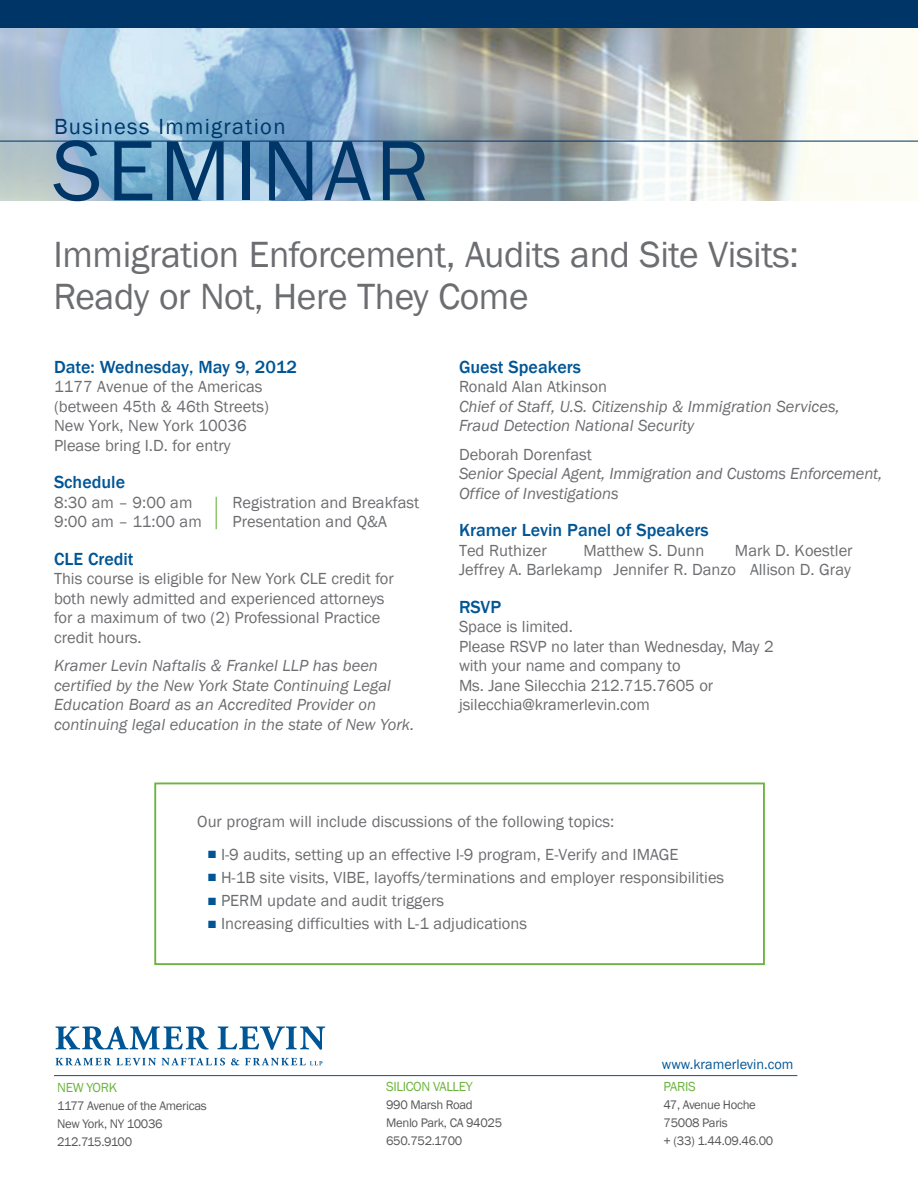
<style>
.page{position:relative;width:918px;height:1188px;background:#fff}
.page>*{position:absolute;margin:0;border:0;box-sizing:border-box;transform-origin:0 0}
.t1{font:88.05px "Franklin Gothic";letter-spacing:.05em;color:#003667}
.t2{font:37.5px/42px "Franklin Gothic";letter-spacing:-.01em;color:#6c6d70}
.t3{font:22.5px "Franklin Gothic";letter-spacing:.06em;color:#003667}
.t4{font:500 18px "Franklin Gothic";color:#005595}
._00_name{font:16.5px/19.5px "Franklin Gothic";color:#6c6d70}
.t5{font:italic 16.5px/19.5px "Franklin Gothic";color:#6c6d70}
.t6{font:14.25px "Franklin Gothic";color:#005595}
.t7{font:13.5px "Franklin Gothic";letter-spacing:-.025em;color:#6cb43f}
.t8{font:12.75px/18px "Franklin Gothic";letter-spacing:-.025em;color:#57585a}
.s1{color:#005595}
</style>
<div class="page">
<img style="left:0;top:28px;width:918px;height:172px">
<div style="left:0;top:0;width:918px;height:28px;background:#003667"></div>
<hr style="left:0;top:141px;width:918px;height:1px;background:#003667">
<div style="left:154px;top:783px;width:611px;height:182px;border:2px solid #6cb43f"></div>
<hr style="left:216px;top:497px;width:1px;height:32px;background:#6cb43f">
<hr style="left:54px;top:1075px;width:743px;height:1px;background:#005595">
<svg style="left:56px;top:1026px;width:153px;height:24px"></svg>
<svg style="left:217px;top:1026px;width:108px;height:24px"></svg>
<svg style="left:56px;top:1058px;width:267px;height:7px"></svg>
<p class="t3" style="left:54px;top:112px;width:233px">Business Immigration</p>
<p class="t1" style="left:52px;top:116px;width:379px">SEMINAR</p>
<p class="t2" style="left:53px;top:235px;width:747px">Immigration Enforcement, Audits and Site Visits:<br>Ready or Not, Here They Come</p>
<p class="t4" style="left:54px;top:355px;width:245px">Date: Wednesday, May 9, 2012</p>
<p class="_00_name" style="left:54px;top:377px;width:210px">1177 Avenue of the Americas</p>
<p class="_00_name" style="left:54px;top:397px;width:216px">(between 45th &amp; 46th Streets)<br>New York, New York 10036<br>Please bring I.D. for entry</p>
<p class="t4" style="left:54px;top:471px;width:73px">Schedule</p>
<p class="_00_name" style="left:54px;top:493px;width:140px">8:30 am – 9:00 am</p>
<p class="_00_name" style="left:232px;top:493px;width:188px">Registration and Breakfast</p>
<p class="_00_name" style="left:54px;top:512px;width:149px">9:00 am – 11:00 am</p>
<p class="_00_name" style="left:232px;top:512px;width:156px">Presentation and Q&amp;A</p>
<p class="t4" style="left:54px;top:547px;width:81px">CLE Credit</p>
<p class="_00_name" style="left:54px;top:569px;width:341px">This course is eligible for New York CLE credit for both newly admitted and experienced attorneys for a maximum of two (2) Professional Practice credit hours.</p>
<p class="t5" style="left:54px;top:656px;width:362px">Kramer Levin Naftalis &amp; Frankel LLP has been certified by the New York State Continuing Legal Education Board as an Accredited Provider on continuing legal education in the state of New York.</p>
<p class="t4" style="left:459px;top:355px;width:123px">Guest Speakers</p>
<p class="_00_name" style="left:459px;top:377px;width:149px">Ronald Alan Atkinson</p>
<p class="t5" style="left:459px;top:397px;width:382px">Chief of Staff, U.S. Citizenship &amp; Immigration Services,<br>Fraud Detection National Security</p>
<p class="_00_name" style="left:459px;top:445px;width:134px">Deborah Dorenfast</p>
<p class="t5" style="left:459px;top:464px;width:425px">Senior Special Agent, Immigration and Customs Enforcement,<br>Office of Investigations</p>
<p class="t4" style="left:459px;top:519px;width:251px">Kramer Levin Panel of Speakers</p>
<p class="_00_name" style="left:459px;top:541px;width:89px">Ted Ruthizer</p>
<p class="_00_name" style="left:583px;top:541px;width:122px">Matthew S. Dunn</p>
<p class="_00_name" style="left:459px;top:541px;width:395px;text-align:right">Mark D. Koestler<br>Jeffrey A. Barlekamp Jennifer R. Danzo Allison D. Gray</p>
<p class="t4" style="left:459px;top:595px;width:44px">RSVP</p>
<p class="_00_name" style="left:459px;top:617px;width:316px">Space is limited.<br>Please RSVP no later than Wednesday, May 2 with your name and company to<br>Ms. Jane Silecchia 212.715.7605 or jsilecchia@kramerlevin.com</p>
<p class="_00_name" style="left:197px;top:812px;width:419px">Our program will include discussions of the following topics:</p>
<p class="_00_name" style="left:208px;top:845px;width:472px"><span class="s1">■</span> I-9 audits, setting up an effective I-9 program, E-Verify and IMAGE</p>
<p class="_00_name" style="left:208px;top:868px;width:518px"><span class="s1">■</span> H-1B site visits, VIBE, layoffs/terminations and employer responsibilities</p>
<p class="_00_name" style="left:208px;top:891px;width:238px"><span class="s1">■</span> PERM update and audit triggers</p>
<p class="_00_name" style="left:208px;top:914px;width:321px"><span class="s1">■</span> Increasing difficulties with L-1 adjudications</p>
<p class="t7" style="left:57px;top:1079px;width:61px">NEW YORK</p>
<p class="t8" style="left:57px;top:1097px;width:151px">1177 Avenue of the Americas<br>New York, NY 10036<br>212.715.9100</p>
<p class="t7" style="left:386px;top:1078px;width:88px">SILICON VALLEY</p>
<p class="t8" style="left:386px;top:1096px;width:118px">990 Marsh Road<br>Menlo Park, CA 94025<br>650.752.1700</p>
<p class="t6" style="left:662px;top:1055px;width:133px">www.kramerlevin.com</p>
<p class="t7" style="left:664px;top:1078px;width:34px">PARIS</p>
<p class="t8" style="left:664px;top:1096px;width:111px">47, Avenue Hoche<br>75008 Paris<br>+ (33) 1.44.09.46.00</p>
</div>
